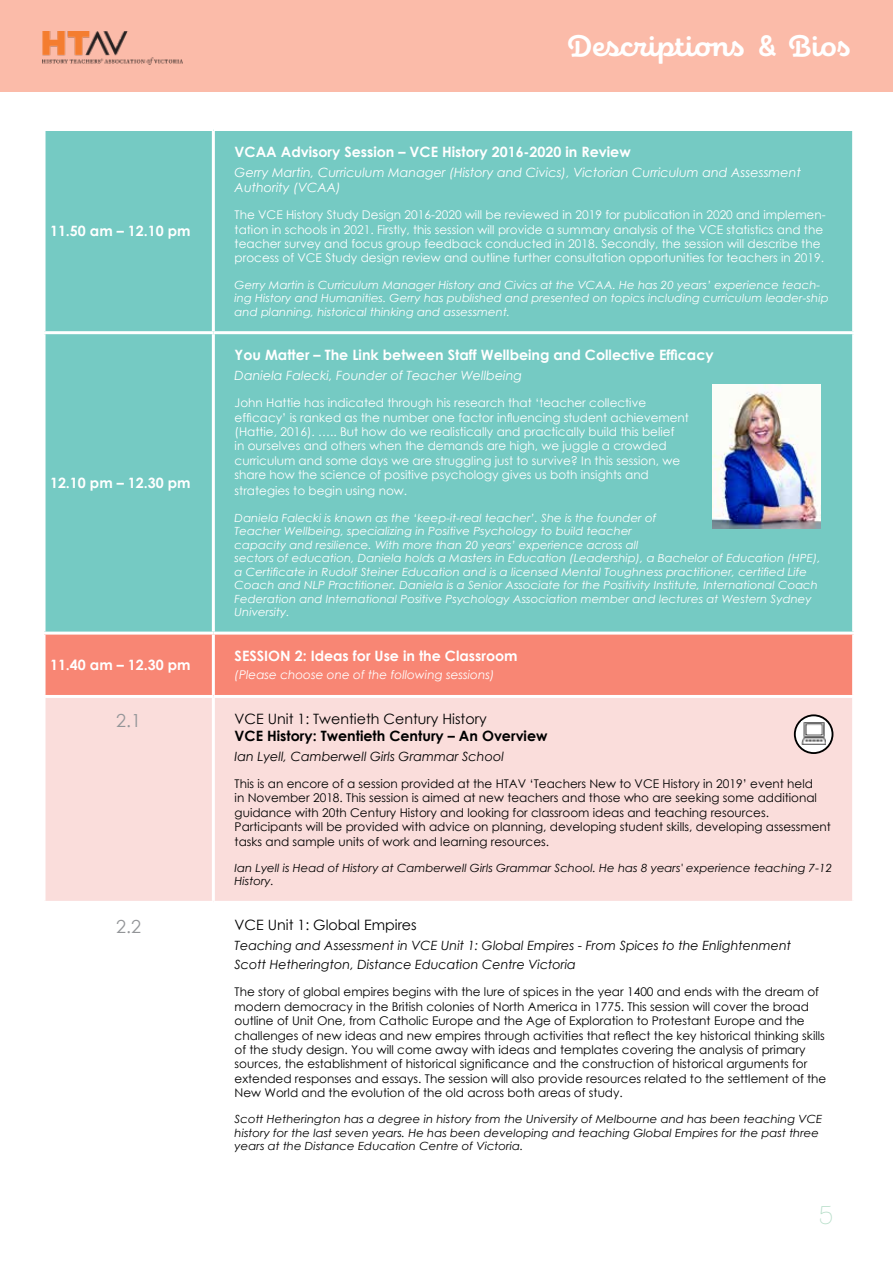
<style>
.page{position:relative;width:893px;height:1263px;background:#fff}
.page>*{position:absolute;margin:0;border:0;box-sizing:border-box;transform-origin:0 0}
.t1{font:700 30px "Eldwin Script";color:#fff}
.t2{font:25.5px "Beloved Sans";color:#b4ddc7}
.t3{font:18px "Century Gothic";color:#939598}
.t4{font:700 14.25px "Century Gothic";color:#fff}
.t5{font:14.25px "Century Gothic";color:#000}
.t6{font:700 14.25px "Century Gothic";color:#000}
.t7{font:italic 12.75px/19.5px "Century Gothic";color:#000}
.t8{font:italic 12.75px/15.3px "Century Gothic";color:#fff}
.t9{font:12px/14.4px "Century Gothic";color:#000}
.t10{font:12px/14.4px "Century Gothic";color:#fff}
.t11{font:italic 12px "Century Gothic";color:#fff}
.t12{font:italic 11.25px/13.5px "Century Gothic";color:#fff;scale:1.04 1}
.t13{font:italic 11.25px/13.5px "Century Gothic";color:#000;scale:1.04 1}
</style>
<div class="page">
<div style="left:0;top:0;width:893px;height:92px;background:#fbbba9"></div>
<img style="left:43px;top:32px;width:140px;height:33px">
<div style="left:46px;top:131px;width:806px;height:501px;background:#75cac3"></div>
<div style="left:46px;top:635px;width:806px;height:60px;background:#f88674"></div>
<div style="left:46px;top:698px;width:806px;height:203px;background:#fadddb"></div>
<hr style="left:212px;top:131px;width:3px;height:200px;background:#fff">
<hr style="left:43px;top:331px;width:170px;height:3px;background:#fff">
<hr style="left:213px;top:331px;width:642px;height:3px;background:#fff">
<hr style="left:212px;top:334px;width:3px;height:298px;background:#fff">
<hr style="left:212px;top:635px;width:3px;height:60px;background:#fff">
<hr style="left:212px;top:698px;width:3px;height:203px;background:#fff">
<img style="left:712px;top:385px;width:109px;height:144px">
<svg style="left:795px;top:715px;width:37px;height:38px"></svg>
<div style="left:794px;top:714px;width:39px;height:40px;border:2px solid #000;border-radius:50%"></div>
<img style="left:802px;top:722px;width:23px;height:23px">
<p class="t4" style="left:50px;top:220px;width:142px">11.50 am – 12.10 pm</p>
<p class="t4" style="left:50px;top:472px;width:142px">12.10 pm – 12.30 pm</p>
<p class="t4" style="left:50px;top:654px;width:142px">11.40 am – 12.30 pm</p>
<h1 class="t1" style="left:568px;top:29px;width:284px">Descriptions &amp; Bios</h1>
<p class="t4" style="left:235px;top:141px;width:398px">VCAA Advisory Session – VCE History 2016-2020 in Review</p>
<p class="t8" style="left:235px;top:164px;width:568px">Gerry Martin, Curriculum Manager (History and Civics), Victorian Curriculum and Assessment<br>Authority (VCAA)</p>
<p class="t10" style="left:235px;top:207px;width:593px">The VCE History Study Design 2016-2020 will be reviewed in 2019 for publication in 2020 and implemen&shy;tation in schools in 2021. Firstly, this session will provide a summary analysis of the VCE statistics and the teacher survey and focus group feedback conducted in 2018. Secondly, the session will describe the process of VCE Study design review and outline further consultation opportunities for teachers in 2019.</p>
<p class="t12" style="left:235px;top:278px;width:573px">Gerry Martin is Curriculum Manager History and Civics at the VCAA. He has 20 years’ experience teach&shy;ing History and Humanities. Gerry has published and presented on topics including curriculum leader-ship and planning, historical thinking and assessment.</p>
<p class="t4" style="left:235px;top:344px;width:481px">You Matter – The Link between Staff Wellbeing and Collective Efficacy</p>
<p class="t8" style="left:235px;top:367px;width:289px">Daniela Falecki, Founder of Teacher Wellbeing</p>
<p class="t10" style="left:235px;top:395px;width:456px">John Hattie has indicated through his research that ‘teacher collective efficacy’ is ranked as the number one factor influencing student achievement (Hattie, 2016). ….. But how do we realistically and practically build this belief<br>in ourselves and others when the demands are high, we juggle a crowded curriculum and some days we are struggling just to survive? In this session, we share how the science of positive psychology gives us both insights and</p>
<p class="t10" style="left:235px;top:484px;width:174px">strategies to begin using now.</p>
<p class="t12" style="left:235px;top:511px;width:565px">Daniela Falecki is known as the ‘keep-it-real teacher’. She is the founder of<br>Teacher Wellbeing, specializing in Positive Psychology to build teacher<br>capacity and resilience. With more than 20 years’ experience across all<br>sectors of education, Daniela holds a Masters in Education (Leadership), a Bachelor of Education (HPE), a Certificate in Rudolf Steiner Education and is a licensed Mental Toughness practitioner, certified Life Coach and NLP Practitioner. Daniela is a Senior Associate for the Positivity Institute, International Coach Federation and International Positive Psychology Association member and lectures at Western Sydney University.</p>
<p class="t4" style="left:235px;top:645px;width:285px">SESSION 2: Ideas for Use in the Classroom</p>
<p class="t11" style="left:235px;top:667px;width:261px">(Please choose one of the following sessions)</p>
<h3 class="t3" style="left:116px;top:708px;width:26px">2.1</h3>
<p class="t5" style="left:235px;top:709px;width:254px">VCE Unit 1: Twentieth Century History</p>
<p class="t6" style="left:235px;top:725px;width:314px">VCE History: Twentieth Century – An Overview</p>
<p class="t7" style="left:235px;top:746px;width:271px">Ian Lyell, Camberwell Girls Grammar School</p>
<p class="t9" style="left:235px;top:776px;width:598px">This is an encore of a session provided at the HTAV ‘Teachers New to VCE History in 2019’ event held<br>in November 2018. This session is aimed at new teachers and those who are seeking some additional guidance with 20th Century History and looking for classroom ideas and teaching resources.<br>Participants will be provided with advice on planning, developing student skills, developing assessment tasks and sample units of work and learning resources.</p>
<p class="t13" style="left:235px;top:861px;width:576px">Ian Lyell is Head of History at Camberwell Girls Grammar School. He has 8 years' experience teaching 7-12<br>History.</p>
<h3 class="t3" style="left:116px;top:914px;width:26px">2.2</h3>
<p class="t5" style="left:235px;top:915px;width:184px">VCE Unit 1: Global Empires</p>
<p class="t7" style="left:235px;top:935px;width:558px">Teaching and Assessment in VCE Unit 1: Global Empires - From Spices to the Enlightenment<br>Scott Hetherington, Distance Education Centre Victoria</p>
<p class="t9" style="left:235px;top:984px;width:593px">The story of global empires begins with the lure of spices in the year 1400 and ends with the dream of modern democracy in the British colonies of North America in 1775. This session will cover the broad outline of Unit One, from Catholic Europe and the Age of Exploration to Protestant Europe and the challenges of new ideas and new empires through activities that reflect the key historical thinking skills of the study design. You will come away with ideas and templates covering the analysis of primary sources, the establishment of historical significance and the construction of historical arguments for extended responses and essays. The session will also provide resources related to the settlement of the New World and the evolution of the old across both areas of study.</p>
<p class="t13" style="left:235px;top:1112px;width:567px">Scott Hetherington has a degree in history from the University of Melbourne and has been teaching VCE history for the last seven years. He has been developing and teaching Global Empires for the past three years at the Distance Education Centre of Victoria.</p>
<h2 class="t2" style="left:818px;top:1200px;width:17px">5</h2>
</div>
